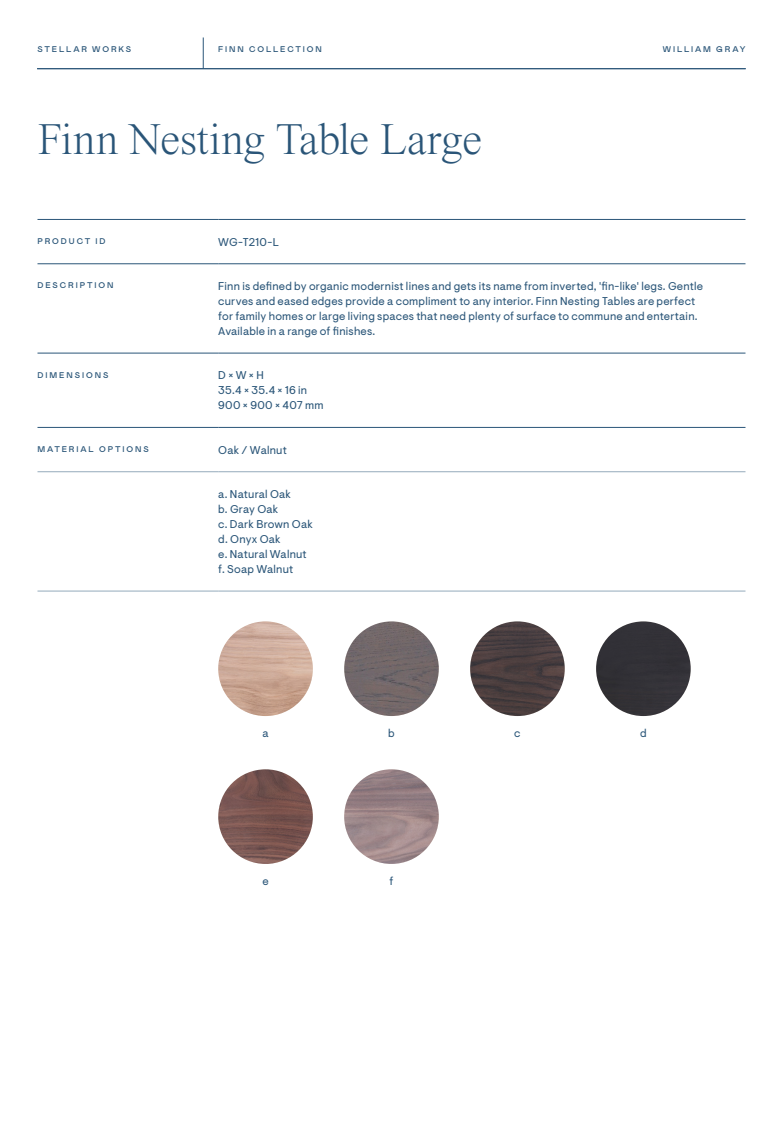
<style>
.page{position:relative;width:783px;height:1134px;background:#fff}
.page>*{position:absolute;margin:0;border:0;box-sizing:border-box;transform-origin:0 0}
.H2__Serif{font:300 45px "Times Now";letter-spacing:-.02em;color:#2a5578}
.Body__Sans_Serif{font:11.25px/15px "Visuelt Pro";letter-spacing:.02em;color:#2a5578}
.Subheader__Mabry{font:500 8.25px "Mabry Pro";letter-spacing:.23em;color:#2a5578}
</style>
<div class="page">
<hr style="left:37px;top:68px;width:709px;height:1px;background:#2a5578">
<hr style="left:203px;top:37px;width:1px;height:32px;background:#2a5578">
<hr style="left:38px;top:219px;width:180px;height:1px;background:#2a5578">
<hr style="left:218px;top:219px;width:528px;height:1px;background:#2a5578">
<hr style="left:38px;top:263px;width:180px;height:1px;background:#2a5578">
<hr style="left:218px;top:263px;width:528px;height:1px;background:#2a5578">
<hr style="left:38px;top:353px;width:180px;height:1px;background:#2a5578">
<hr style="left:218px;top:353px;width:528px;height:1px;background:#2a5578">
<hr style="left:38px;top:427px;width:180px;height:1px;background:#2a5578">
<hr style="left:218px;top:427px;width:528px;height:1px;background:#2a5578">
<hr style="left:38px;top:471px;width:180px;height:1px;background:#94aabb">
<hr style="left:218px;top:471px;width:528px;height:1px;background:#94aabb">
<hr style="left:38px;top:591px;width:180px;height:1px;background:#94aabb">
<hr style="left:218px;top:591px;width:528px;height:1px;background:#94aabb">
<img style="left:218px;top:621px;width:95px;height:95px;border-radius:47px">
<img style="left:344px;top:621px;width:95px;height:95px;border-radius:47px">
<img style="left:470px;top:621px;width:95px;height:95px;border-radius:47px">
<div style="left:596px;top:621px;width:95px;height:95px;background:#323137;border-radius:47px"></div>
<img style="left:218px;top:769px;width:95px;height:95px;border-radius:47px">
<img style="left:344px;top:769px;width:95px;height:95px;border-radius:47px">
<p class="Subheader__Mabry" style="left:38px;top:43px;width:95px">STELLAR WORKS</p>
<p class="Subheader__Mabry" style="left:218px;top:43px;width:9px">Finn</p>
<p class="Subheader__Mabry" style="left:249px;top:43px;width:74px">COLLECTION</p>
<p class="Subheader__Mabry" style="left:663px;top:43px;width:84px">WILLIAM GRAY</p>
<p class="H2__Serif" style="left:38px;top:114px;width:446px">Finn Nesting Table Large</p>
<p class="Subheader__Mabry" style="left:38px;top:235px;width:70px">PRODU CT ID</p>
<p class="Body__Sans_Serif" style="left:218px;top:235px;width:62px">WG-T210-L</p>
<p class="Subheader__Mabry" style="left:38px;top:280px;width:77px">DESCRIPTION</p>
<p class="Body__Sans_Serif" style="left:218px;top:279px;width:486px">Finn is defined by organic modernist lines and gets its name from inverted, 'fin-like' legs. Gentle curves and eased edges provide a compliment to any interior. Finn Nesting Tables are perfect for family homes or large living spaces that need plenty of surface to commune and entertain.<br>Available in a range of finishes.</p>
<p class="Subheader__Mabry" style="left:38px;top:369px;width:72px">DIMENSIONS</p>
<p class="Body__Sans_Serif" style="left:218px;top:368px;width:47px">D × W × H</p>
<p class="Body__Sans_Serif" style="left:218px;top:383px;width:90px">35.4 × 35.4 × 16 in</p>
<p class="Body__Sans_Serif" style="left:218px;top:398px;width:107px">900 × 900 × 407 mm</p>
<p class="Subheader__Mabry" style="left:38px;top:443px;width:113px">MATERIAL OPTIONS</p>
<p class="Body__Sans_Serif" style="left:218px;top:443px;width:70px">Oak / Walnut</p>
<p class="Body__Sans_Serif" style="left:218px;top:487px;width:74px">a. Natural Oak</p>
<p class="Body__Sans_Serif" style="left:218px;top:502px;width:62px">b. Gray Oak</p>
<p class="Body__Sans_Serif" style="left:218px;top:517px;width:96px">c. Dark Brown Oak</p>
<p class="Body__Sans_Serif" style="left:218px;top:532px;width:64px">d. Onyx Oak</p>
<p class="Body__Sans_Serif" style="left:218px;top:547px;width:90px">e. Natural Walnut</p>
<p class="Body__Sans_Serif" style="left:218px;top:562px;width:76px">f. Soap Walnut</p>
<p class="Body__Sans_Serif" style="left:262px;top:726px;width:8px">a</p>
<p class="Body__Sans_Serif" style="left:388px;top:726px;width:8px">b</p>
<p class="Body__Sans_Serif" style="left:514px;top:726px;width:8px">c</p>
<p class="Body__Sans_Serif" style="left:640px;top:726px;width:8px">d</p>
<p class="Body__Sans_Serif" style="left:262px;top:874px;width:8px">e</p>
<p class="Body__Sans_Serif" style="left:390px;top:874px;width:5px">f</p>
</div>
